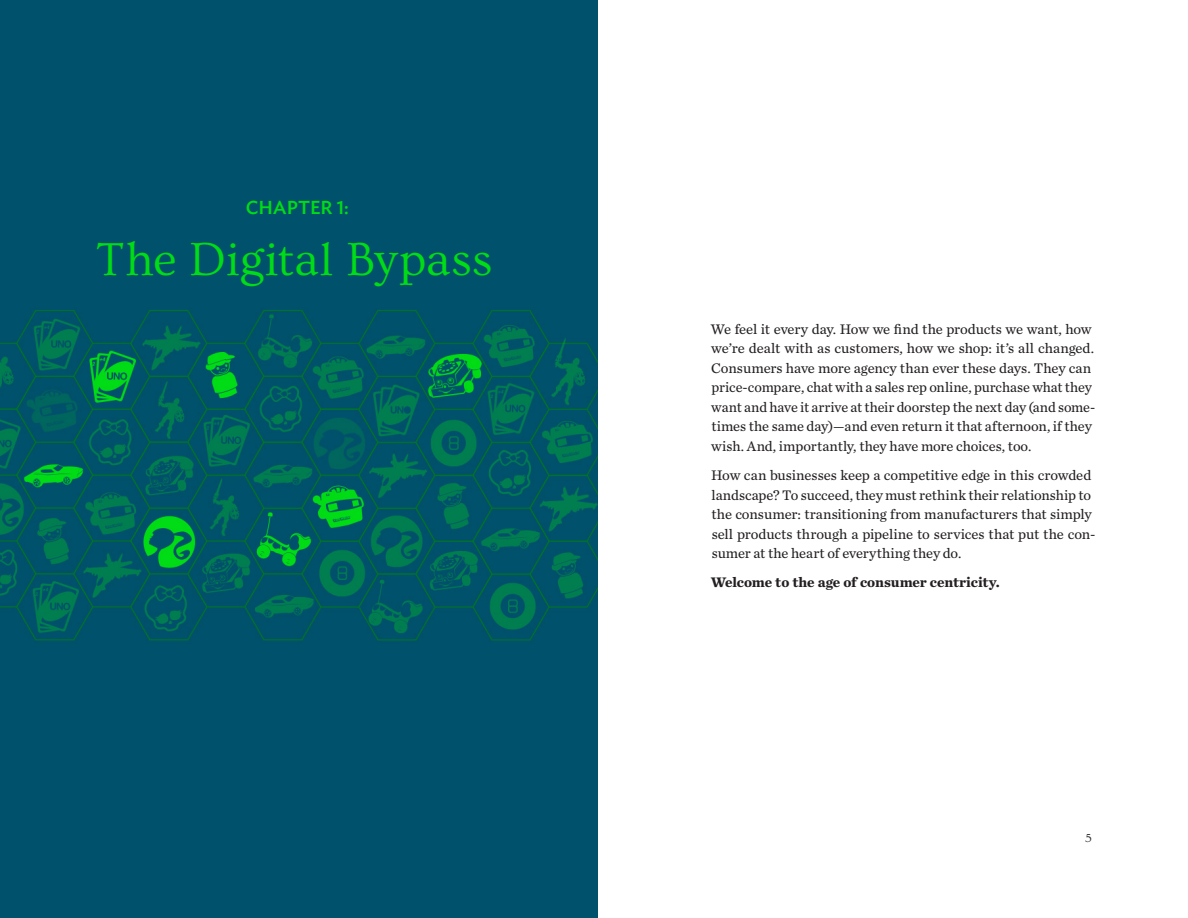
<style>
.page{position:relative;width:1188px;height:918px;background:#fff}
.page>*{position:absolute;margin:0;border:0;box-sizing:border-box;transform-origin:0 0}
.t1{font:48.6px "Ovo";letter-spacing:-.005em;color:#00dc15}
.t2{font:500 18.6px "Ideal Sans";letter-spacing:.005em;color:#00dc15}
.Body{font:14.4px/19.5px "Chronicle Text G2";letter-spacing:-.005em;color:#231f20}
.Body-2{font:700 14.4px "Chronicle Text G2";letter-spacing:-.01em;color:#231f20}
.t3{font:12px "Ovo";color:#231f20}
</style>
<div class="page">
<div style="left:0;top:0;width:598px;height:918px;background:#00516b"></div>
<img style="left:0;top:309px;width:598px;height:332px">
<p class="t2" style="left:246px;top:193px;width:105px">CHAPTER 1:</p>
<p class="t1" style="left:96px;top:233px;width:398px">The Digital Bypass</p>
<p class="Body" style="left:711px;top:319px;width:386px">We feel it every day. How we find the products we want, how we’re dealt with as customers, how we shop: it’s all changed.<br>Consumers have more agency than ever these days. They can price-compare, chat with a sales rep online, purchase what they want and have it arrive at their doorstep the next day (and some&shy;times the same day)—and even return it that afternoon, if they wish. And, importantly, they have more choices, too.</p>
<p class="Body" style="left:711px;top:465px;width:386px">How can businesses keep a competitive edge in this crowded landscape? To succeed, they must rethink their relationship to the consumer: transitioning from manufacturers that simply sell products through a pipeline to services that put the con&shy;sumer at the heart of everything they do.</p>
<p class="Body-2" style="left:711px;top:573px;width:291px">Welcome to the age of consumer centricity.</p>
<p class="t3" style="left:1085px;top:832px;width:8px">5</p>
</div>
